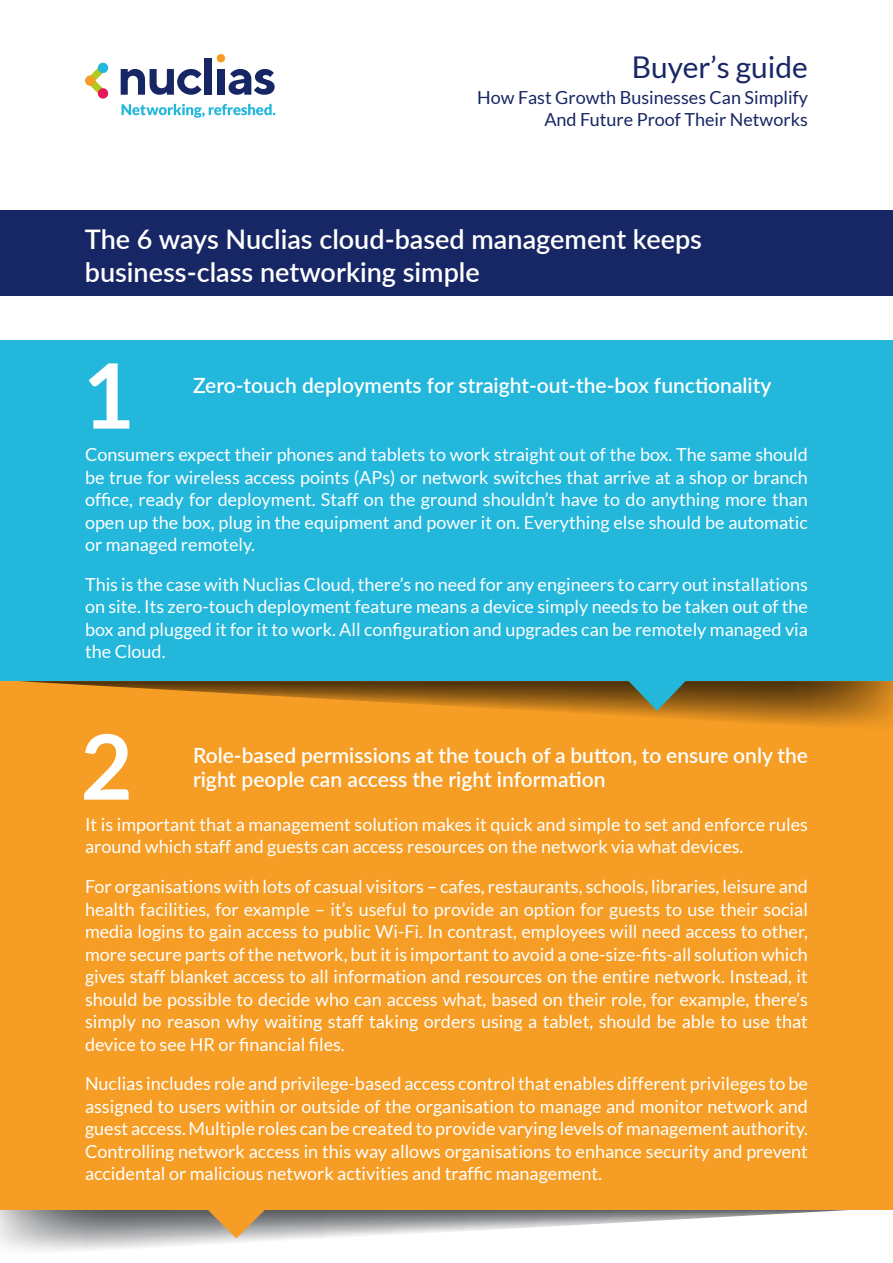
<style>
.page{position:relative;width:893px;height:1263px;background:#fff}
.page>*{position:absolute;margin:0;border:0;box-sizing:border-box;transform-origin:0 0}
.t1{font:700 90px "Lato";color:#fff}
.t2{font:30px "Lato";color:#172664}
.t3{font:600 27px/32.4px "Lato";color:#fff}
.t4{font:600 21px/24px "Lato";color:#fff}
.t5{font:18px/22.5px "Lato";color:#fff;text-align:justify}
.t6{font:18px/21.6px "Lato";color:#172664;text-align:right}
</style>
<div class="page">
<img style="left:0;top:1209px;width:893px;height:42px">
<div style="left:0;top:661px;width:893px;height:548px;background:#f59d24"></div>
<svg style="left:125px;top:1209px;width:223px;height:29px;background:#a69988"></svg>
<img style="left:19px;top:681px;width:874px;height:45px">
<svg style="left:546px;top:680px;width:222px;height:31px;background:#766532"></svg>
<div style="left:0;top:340px;width:893px;height:340px;background:#22b7db"></div>
<div style="left:0;top:210px;width:893px;height:86px;background:#172664"></div>
<svg style="left:122px;top:104px;width:153px;height:14px"></svg>
<svg style="left:90px;top:65px;width:16px;height:30px"></svg>
<svg style="left:216px;top:54px;width:10px;height:9px"></svg>
<div style="left:85px;top:75px;width:10px;height:11px;background:#f59d24;border-radius:50%"></div>
<div style="left:98px;top:88px;width:10px;height:11px;background:#e6185a;border-radius:50%"></div>
<div style="left:98px;top:63px;width:10px;height:10px;background:#22b7db;border-radius:50%"></div>
<svg style="left:121px;top:69px;width:81px;height:26px"></svg>
<div style="left:204px;top:58px;width:8px;height:37px;background:#172664"></div>
<div style="left:217px;top:69px;width:7px;height:26px;background:#172664"></div>
<svg style="left:229px;top:69px;width:46px;height:26px"></svg>
<p class="t2" style="left:632px;top:51px;width:178px">Buyer’s guide</p>
<p class="t6" style="left:477px;top:87px;width:332px">How Fast Growth Businesses Can Simplify<br>And Future Proof Their Networks</p>
<p class="t3" style="left:85px;top:222px;width:619px">The 6 ways Nuclias cloud-based management keeps business-class networking simple</p>
<p class="t1" style="left:81px;top:344px;width:54px">1</p>
<p class="t4" style="left:193px;top:373px;width:580px">Zero-touch deployments for straight-out-the-box functionality</p>
<p class="t5" style="left:85px;top:443px;width:724px">Consumers expect their phones and tablets to work straight out of the box. The same should be true for wireless access points (APs) or network switches that arrive at a shop or branch office, ready for deployment. Staff on the ground shouldn’t have to do anything more than open up the box, plug in the equipment and power it on. Everything else should be automatic or managed remotely.</p>
<p class="t5" style="left:85px;top:573px;width:724px">This is the case with Nuclias Cloud, there’s no need for any engineers to carry out installations on site. Its zero-touch deployment feature means a device simply needs to be taken out of the box and plugged it for it to work. All configuration and upgrades can be remotely managed via the Cloud.</p>
<p class="t1" style="left:80px;top:715px;width:54px">2</p>
<p class="t4" style="left:193px;top:743px;width:616px">Role-based permissions at the touch of a button, to ensure only the right people can access the right information</p>
<p class="t5" style="left:85px;top:813px;width:724px">It is important that a management solution makes it quick and simple to set and enforce rules around which staff and guests can access resources on the network via what devices.</p>
<p class="t5" style="left:85px;top:875px;width:724px">For organisations with lots of casual visitors – cafes, restaurants, schools, libraries, leisure and health facilities, for example – it’s useful to provide an option for guests to use their social media logins to gain access to public Wi-Fi. In contrast, employees will need access to other, more secure parts of the network, but it is important to avoid a one-size-fits-all solution which gives staff blanket access to all information and resources on the entire network. Instead, it should be possible to decide who can access what, based on their role, for example, there’s simply no reason why waiting staff taking orders using a tablet, should be able to use that device to see HR or financial files.</p>
<p class="t5" style="left:85px;top:1072px;width:724px">Nuclias includes role and privilege-based access control that enables different privileges to be assigned to users within or outside of the organisation to manage and monitor network and guest access. Multiple roles can be created to provide varying levels of management authority.<br>Controlling network access in this way allows organisations to enhance security and prevent accidental or malicious network activities and traffic management.</p>
</div>
